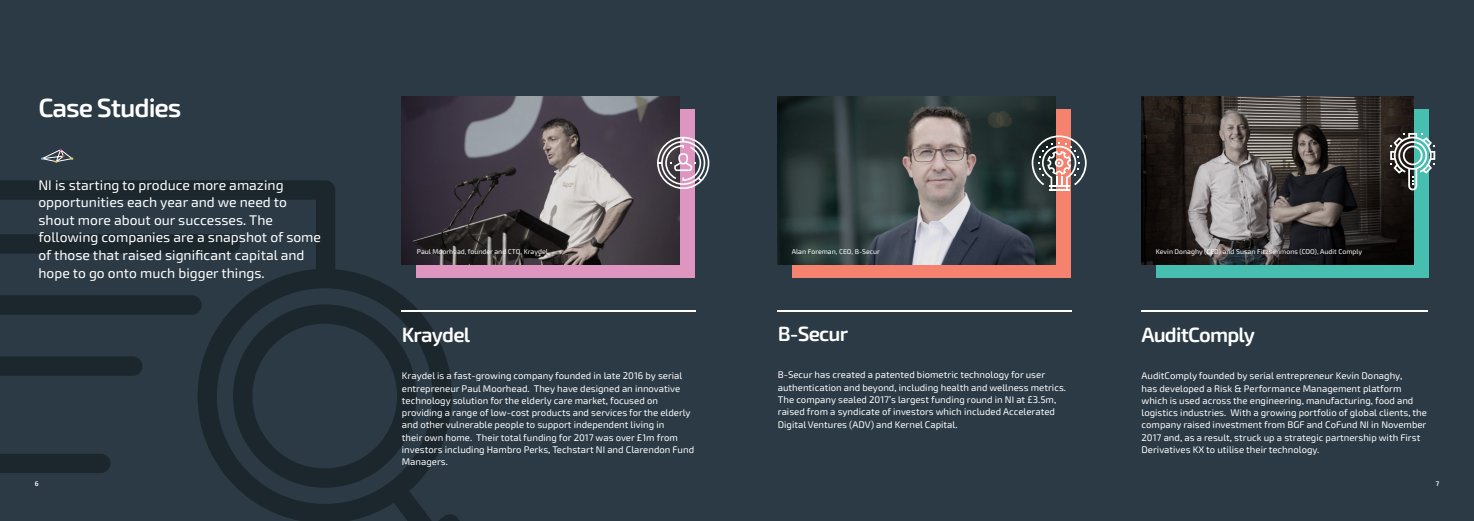
<style>
.page{position:relative;width:1474px;height:521px;background:#fff}
.page>*{position:absolute;margin:0;border:0;box-sizing:border-box;transform-origin:0 0}
.t1{font:600 26.34px "Exo Soft";letter-spacing:-.04em;color:#fff}
.t2{font:600 20.65px "Exo Soft";letter-spacing:-.04em;color:#fff}
.t3{font:14px/17.5px "Exo Soft";color:#fff}
.t4{font:9.62px/12.2px "Exo Soft";color:#fff}
.t5{font:7px "Exo Soft";color:#fff}
.t6{font:600 6.65px "Exo Soft";color:#fff}
</style>
<div class="page">
<div style="left:0;top:0;width:1473px;height:521px;background:#2b3a45"></div>
<svg style="left:0;top:180px;width:524px;height:341px"></svg>
<hr style="left:402px;top:310px;width:294px;height:2px;background:#fff">
<hr style="left:777px;top:310px;width:295px;height:2px;background:#fff">
<hr style="left:1141px;top:310px;width:287px;height:2px;background:#fff">
<div style="left:416px;top:109px;width:278px;height:168px;background:#de96c1"></div>
<div style="left:792px;top:109px;width:278px;height:168px;background:#f4826f"></div>
<div style="left:1155px;top:109px;width:273px;height:168px;background:#47bfb0"></div>
<svg style="left:41px;top:148px;width:32px;height:15px"></svg>
<img style="left:402px;top:96px;width:278px;height:168px">
<svg style="left:657px;top:137px;width:52px;height:52px"></svg>
<img style="left:777px;top:96px;width:278px;height:168px">
<svg style="left:1031px;top:135px;width:55px;height:55px"></svg>
<img style="left:1141px;top:96px;width:272px;height:168px">
<svg style="left:1390px;top:133px;width:45px;height:57px"></svg>
<p class="t1" style="left:38px;top:93px;width:145px">Case Studies</p>
<p class="t3" style="left:38px;top:176px;width:284px">NI is starting to produce more amazing opportunities each year and we need to shout more about our successes. The following companies are a snapshot of some of those that raised significant capital and hope to go onto much bigger things.</p>
<p class="t6" style="left:35px;top:480px;width:5px">6</p>
<p class="t5" style="left:417px;top:247px;width:132px">Paul Moorhead, founder and CTO, Kraydel</p>
<p class="t5" style="left:791px;top:247px;width:90px">Alan Foreman, CEO, B-Secur</p>
<p class="t5" style="left:1155px;top:247px;width:208px">Kevin Donaghy (CEO) and Susan Fitzsimmons (COO), Audit Comply</p>
<p class="t2" style="left:402px;top:322px;width:70px">Kraydel</p>
<p class="t2" style="left:777px;top:321px;width:72px">B-Secur</p>
<p class="t4" style="left:402px;top:370px;width:294px">Kraydel is a fast-growing company founded in late 2016 by serial entrepreneur Paul Moorhead. They have designed an innovative technology solution for the elderly care market, focused on providing a range of low-cost products and services for the elderly and other vulnerable people to support independent living in<br>their own home. Their total funding for 2017 was over £1m from investors including Hambro Perks, Techstart NI and Clarendon Fund Managers.</p>
<p class="t4" style="left:777px;top:369px;width:290px">B-Secur has created a patented biometric technology for user authentication and beyond, including health and wellness metrics.<br>The company sealed 2017’s largest funding round in NI at £3.5m, raised from a syndicate of investors which included Accelerated Digital Ventures (ADV) and Kernel Capital.</p>
<p class="t2" style="left:1141px;top:322px;width:115px">AuditComply</p>
<p class="t4" style="left:1141px;top:370px;width:287px">AuditComply founded by serial entrepreneur Kevin Donaghy,<br>has developed a Risk &amp; Performance Management platform which is used across the engineering, manufacturing, food and logistics industries. With a growing portfolio of global clients, the company raised investment from BGF and CoFund NI in November 2017 and, as a result, struck up a strategic partnership with First Derivatives KX to utilise their technology.</p>
<p class="t6" style="left:1435px;top:480px;width:5px">7</p>
</div>
